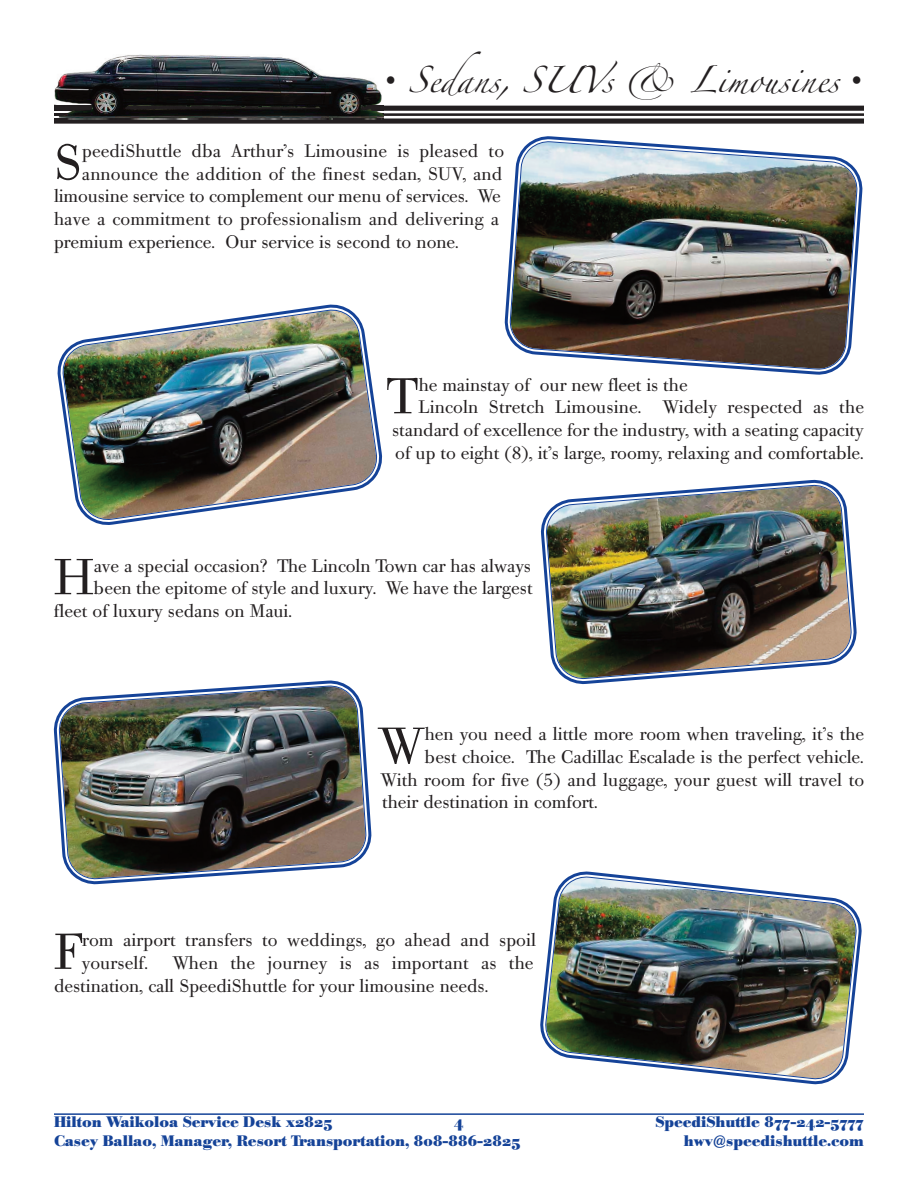
<style>
.page{position:relative;width:918px;height:1188px;background:#fff}
.page>*{position:absolute;margin:0;border:0;box-sizing:border-box;transform-origin:0 0}
.t1{font:50.1px "Bodoni Old Face BE";color:#231f20}
.t2{font:24px "Zapfino";color:#231f20}
.t3{font:18px/22.6px "Bodoni Old Face BE";color:#231f20}
.t4{font:15px "Bodoni BE Bold Os F";color:#154398}
.s1{font-family:"Minion";font-size:36px}
</style>
<div class="page">
<div style="left:54px;top:106px;width:810px;height:5px;background:#231f20"></div>
<hr style="left:54px;top:113px;width:810px;height:3px;background:#231f20">
<div style="left:54px;top:118px;width:810px;height:6px;background:#231f20"></div>
<svg style="left:540px;top:871px;width:322px;height:214px"></svg>
<img style="left:545px;top:876px;width:312px;height:203px">
<svg style="left:540px;top:479px;width:317px;height:206px"></svg>
<img style="left:545px;top:484px;width:308px;height:196px">
<svg style="left:57px;top:304px;width:326px;height:221px"></svg>
<img style="left:61px;top:308px;width:317px;height:212px">
<svg style="left:53px;top:680px;width:319px;height:205px"></svg>
<img style="left:58px;top:685px;width:309px;height:195px">
<svg style="left:504px;top:136px;width:359px;height:239px"></svg>
<img style="left:510px;top:141px;width:347px;height:229px">
<hr style="left:54px;top:1113px;width:810px;height:2px;background:#154398">
<img style="left:54px;top:54px;width:330px;height:66px">
<h2 class="t2" style="left:385px;top:70px;width:478px"><span class="s1">•</span> Sedans, SUVs &amp; Limousines <span class="s1">•</span></h2>
<h1 class="t1" style="left:54px;top:143px;width:30px">S</h1>
<p class="t3" style="left:82px;top:142px;width:424px">peediShuttle dba Arthur’s Limousine is pleased to</p>
<p class="t3" style="left:82px;top:164px;width:422px">announce the addition of the finest sedan, SUV, and</p>
<p class="t3" style="left:54px;top:187px;width:448px">limousine service to complement our menu of services. We</p>
<p class="t3" style="left:54px;top:209px;width:447px">have a commitment to professionalism and delivering a</p>
<p class="t3" style="left:54px;top:232px;width:406px">premium experience. Our service is second to none.</p>
<h1 class="t1" style="left:386px;top:376px;width:34px">T</h1>
<p class="t3" style="left:419px;top:375px;width:270px">he mainstay of our new fleet is the</p>
<p class="t3" style="left:418px;top:398px;width:447px">Lincoln Stretch Limousine. Widely respected as the</p>
<p class="t3" style="left:392px;top:420px;width:473px">standard of excellence for the industry, with a seating capacity</p>
<p class="t3" style="left:395px;top:443px;width:470px">of up to eight (8), it’s large, roomy, relaxing and comfortable.</p>
<h1 class="t1" style="left:54px;top:557px;width:41px">H</h1>
<p class="t3" style="left:94px;top:556px;width:439px">ave a special occasion? The Lincoln Town car has always</p>
<p class="t3" style="left:94px;top:579px;width:441px">been the epitome of style and luxury. We have the largest</p>
<p class="t3" style="left:54px;top:601px;width:240px">fleet of luxury sedans on Maui.</p>
<h1 class="t1" style="left:378px;top:726px;width:48px">W</h1>
<p class="t3" style="left:425px;top:725px;width:441px">hen you need a little more room when traveling, it’s the</p>
<p class="t3" style="left:425px;top:747px;width:441px">best choice. The Cadillac Escalade is the perfect vehicle.</p>
<p class="t3" style="left:381px;top:770px;width:485px">With room for five (5) and luggage, your guest will travel to</p>
<p class="t3" style="left:382px;top:793px;width:217px">their destination in comfort.</p>
<h1 class="t1" style="left:54px;top:932px;width:30px">F</h1>
<p class="t3" style="left:82px;top:931px;width:456px">rom airport transfers to weddings, go ahead and spoil yourself.</p>
<p class="t3" style="left:54px;top:953px;width:481px;text-indent:119px">When the journey is as important as the destination, call SpeediShuttle for your limousine needs.</p>
<p class="t4" style="left:54px;top:1117px;width:280px">Hilton Waikoloa Service Desk x2825</p>
<p class="t4" style="left:454px;top:1117px;width:11px">4</p>
<p class="t4" style="left:655px;top:1117px;width:210px">SpeediShuttle 877-242-5777</p>
<p class="t4" style="left:54px;top:1135px;width:468px">Casey Ballao, Manager, Resort Transportation, 808-886-2825</p>
<p class="t4" style="left:684px;top:1135px;width:182px">hwv@speedishuttle.com</p>
</div>
